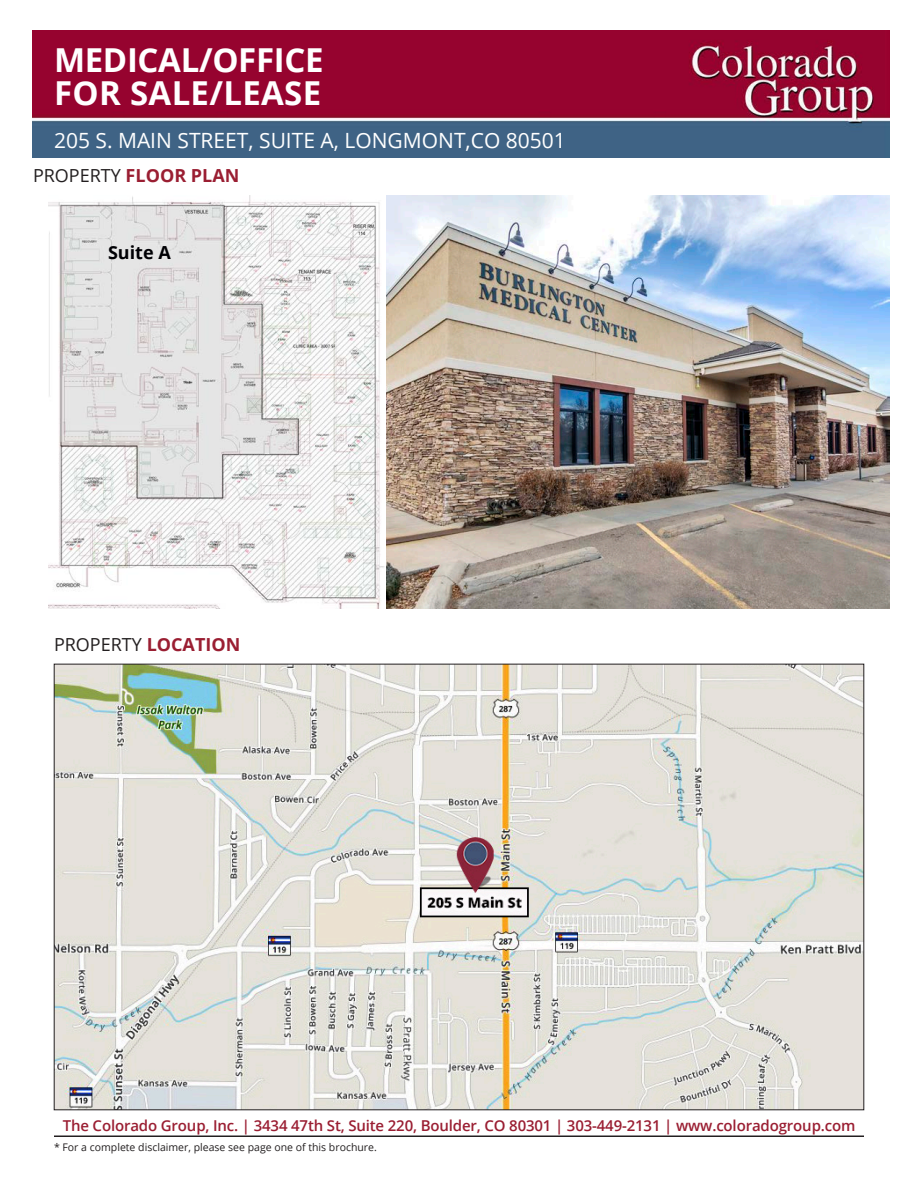
<style>
.page{position:relative;width:918px;height:1188px;background:#fff}
.page>*{position:absolute;margin:0;border:0;box-sizing:border-box;transform-origin:0 0}
.t1{font:700 33px "Open Sans";letter-spacing:-.01em;color:#fff}
.Paragraph_Style_1{font:700 33px "Open Sans";letter-spacing:.01em;color:#fffeff}
.t2{font:21px "Open Sans";color:#fff}
.t3{font:700 18px "Open Sans";color:#9a1e32}
.t4{font:18px "Open Sans";color:#231f20}
.Paragraph_Style_1-2{font:700 18px "Open Sans";color:#000004}
.t5{font:600 15px "Open Sans";letter-spacing:-.01em;color:#9a1e32}
.t6{font:10.5px "Open Sans";color:#231f20}
.s1{font-weight:400;color:#231f20}
.s2{font-weight:700;color:#9a1e32}
</style>
<div class="page">
<img style="left:49px;top:196px;width:840px;height:413px">
<hr style="left:54px;top:1136px;width:810px;height:1px;background:#231f20">
<img style="left:32px;top:31px;width:857px;height:127px">
<img style="left:56px;top:666px;width:806px;height:442px">
<p class="t1" style="left:54px;top:37px;width:271px">MEDICAL/OFFICE</p>
<p class="Paragraph_Style_1" style="left:54px;top:70px;width:269px">FOR SALE/LEASE</p>
<p class="t2" style="left:54px;top:126px;width:513px">205 S. MAIN STREET, SUITE A, LONGMONT,CO 80501</p>
<p class="t3" style="left:33px;top:163px;width:208px"><span class="s1">PROPERTY</span> FLOOR PLAN</p>
<p class="Paragraph_Style_1-2" style="left:108px;top:239px;width:64px">Suite A</p>
<p class="t4" style="left:54px;top:632px;width:188px">PROPERTY <span class="s2">LOCATION</span></p>
<p class="t5" style="left:63px;top:1115px;width:794px">The Colorado Group, Inc. | 3434 47th St, Suite 220, Boulder, CO 80301 | 303-449-2131 | www.coloradogroup.com</p>
<p class="t6" style="left:54px;top:1140px;width:324px">* For a complete disclaimer, please see page one of this brochure.</p>
</div>
